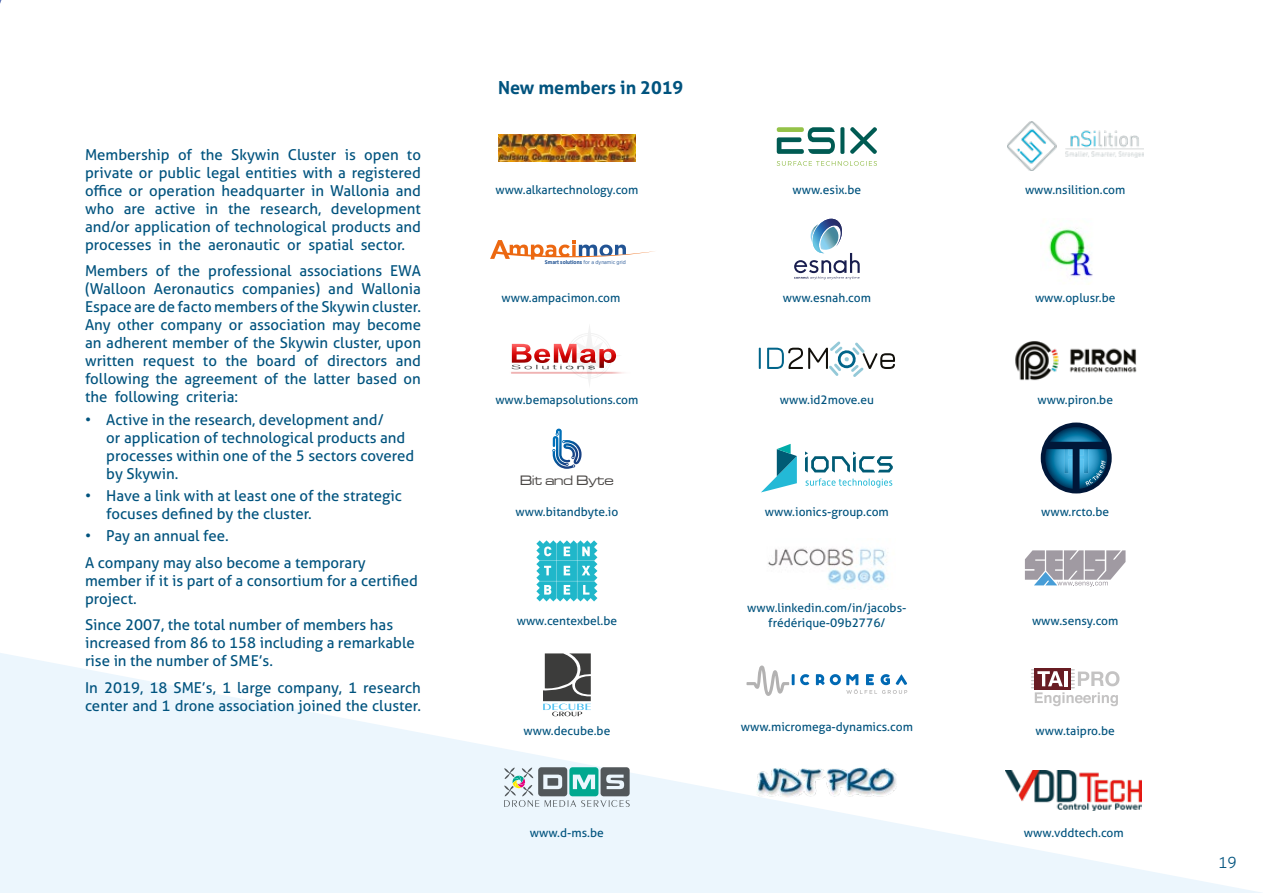
<style>
.page{position:relative;width:1263px;height:893px;background:#fff}
.page>*{position:absolute;margin:0;border:0;box-sizing:border-box;transform-origin:0 0}
.t1{font:700 18px "Aller";color:#00537e}
.t2{font:300 15.6px "Aller";color:#00537e}
.t3{font:15px/18px "Aller";color:#00537e}
.t4{font:14.1px "Microgramma D Medi Exte";color:#494644}
.t5{font:12px/14.4px "Aller";color:#00537e;text-align:center}
.t6{font:5.4px "Gotham Narrow";color:#225494}
.s1{font-weight:700}
</style>
<div class="page">
<svg style="left:0;top:653px;width:1262px;height:240px;fill:#ecf6fd"></svg>
<svg style="left:490px;top:240px;width:165px;height:20px"></svg>
<img style="left:511px;top:343px;width:113px;height:31px">
<img style="left:557px;top:326px;width:65px;height:60px">
<img style="left:512px;top:344px;width:104px;height:24px">
<img style="left:511px;top:364px;width:84px;height:5px">
<img style="left:569px;top:366px;width:26px;height:3px">
<svg style="left:553px;top:429px;width:28px;height:37px"></svg>
<svg style="left:536px;top:540px;width:61px;height:61px;background:#53c7d6"></svg>
<svg style="left:543px;top:653px;width:48px;height:63px"></svg>
<img style="left:499px;top:135px;width:136px;height:27px">
<svg style="left:504px;top:767px;width:126px;height:40px;background:#9cb7b8"></svg>
<svg style="left:777px;top:161px;width:100px;height:5px"></svg>
<svg style="left:840px;top:127px;width:4px;height:27px"></svg>
<svg style="left:850px;top:127px;width:27px;height:27px"></svg>
<svg style="left:777px;top:127px;width:58px;height:27px"></svg>
<svg style="left:794px;top:219px;width:66px;height:60px"></svg>
<hr style="left:759px;top:348px;width:2px;height:21px;background:#006489">
<svg style="left:767px;top:342px;width:128px;height:35px"></svg>
<svg style="left:805px;top:478px;width:87px;height:10px"></svg>
<svg style="left:761px;top:444px;width:36px;height:48px"></svg>
<svg style="left:805px;top:451px;width:88px;height:21px"></svg>
<img style="left:1015px;top:341px;width:122px;height:40px">
<svg style="left:1042px;top:424px;width:68px;height:68px"></svg>
<svg style="left:1025px;top:550px;width:100px;height:37px"></svg>
<div style="left:1034px;top:668px;width:37px;height:21px;background:#681c23"></div>
<svg style="left:1031px;top:669px;width:88px;height:37px"></svg>
<img style="left:1006px;top:771px;width:136px;height:39px">
<img style="left:768px;top:548px;width:118px;height:36px">
<svg style="left:746px;top:665px;width:63px;height:31px"></svg>
<svg style="left:816px;top:674px;width:91px;height:20px"></svg>
<img style="left:756px;top:767px;width:141px;height:30px">
<img style="left:1007px;top:122px;width:136px;height:49px">
<img style="left:1048px;top:228px;width:45px;height:50px">
<p class="t3" style="left:85px;top:146px;width:337px;text-align:justify">Membership of the Skywin Cluster is open to private or public legal entities with a registered office or operation headquarter in Wallonia and who are active in the research, development and/or application of technological products and processes in the aeronautic or spatial sector.</p>
<p class="t3" style="left:85px;top:262px;width:337px;text-align:justify">Members of the professional associations EWA (Walloon Aeronautics companies) and Wallonia Espace are de facto members of the Skywin cluster.<br>Any other company or association may become an adherent member of the Skywin cluster, upon written request to the board of directors and following the agreement of the latter based on the following criteria:</p>
<p class="t3" style="left:106px;top:410px;width:309px;text-indent:-21px">• Active in the research, development and/<br>or application of technological products and processes within one of the 5 sectors covered by Skywin.</p>
<p class="t3" style="left:106px;top:487px;width:297px;text-indent:-21px">• Have a link with at least one of the strategic focuses defined by the cluster.</p>
<p class="t3" style="left:85px;top:522px;width:282px;line-height:26.5px">• Pay an annual fee.<br>A company may also become a temporary</p>
<p class="t3" style="left:85px;top:571px;width:334px">member if it is part of a consortium for a certified project.</p>
<p class="t3" style="left:85px;top:616px;width:331px">Since 2007, the total number of members has increased from 86 to 158 including a remarkable rise in the number of SME’s.</p>
<p class="t3" style="left:85px;top:678px;width:337px">In 2019, 18 SME’s, 1 large company, 1 research center and 1 drone association joined the cluster.</p>
<p class="t1" style="left:498px;top:76px;width:187px">New members in 2019</p>
<p class="t5" style="left:495px;top:182px;width:145px">www.alkartechnology.com</p>
<p class="t6" style="left:545px;top:258px;width:83px"><span class="s1">Smart solutions</span> for a dynamic grid</p>
<p class="t5" style="left:501px;top:290px;width:120px">www.ampacimon.com</p>
<p class="t5" style="left:495px;top:392px;width:145px">www.bemapsolutions.com</p>
<p class="t4" style="left:520px;top:471px;width:95px">Bit and Byte</p>
<p class="t5" style="left:515px;top:505px;width:104px">www.bitandbyte.io</p>
<p class="t5" style="left:517px;top:613px;width:102px">www.centexbel.be</p>
<p class="t5" style="left:523px;top:724px;width:88px">www.decube.be</p>
<p class="t5" style="left:530px;top:825px;width:76px">www.d-ms.be</p>
<p class="t5" style="left:792px;top:182px;width:70px">www.esix.be</p>
<p class="t5" style="left:783px;top:290px;width:90px">www.esnah.com</p>
<p class="t5" style="left:780px;top:392px;width:96px">www.id2move.eu</p>
<p class="t5" style="left:765px;top:505px;width:125px">www.ionics-group.com</p>
<p class="t5" style="left:747px;top:601px;width:161px">www.linkedin.com/in/jacobs&shy;frédérique-09b2776/</p>
<p class="t5" style="left:741px;top:720px;width:174px">www.micromega-dynamics.com</p>
<p class="t5" style="left:1025px;top:182px;width:102px">www.nsilition.com</p>
<p class="t5" style="left:1035px;top:290px;width:82px">www.oplusr.be</p>
<p class="t5" style="left:1037px;top:392px;width:77px">www.piron.be</p>
<p class="t5" style="left:1041px;top:505px;width:70px">www.rcto.be</p>
<p class="t5" style="left:1032px;top:613px;width:88px">www.sensy.com</p>
<p class="t5" style="left:1036px;top:724px;width:81px">www.taipro.be</p>
<p class="t5" style="left:1024px;top:825px;width:101px">www.vddtech.com</p>
<p class="t2" style="left:1218px;top:853px;width:20px">19</p>
</div>
